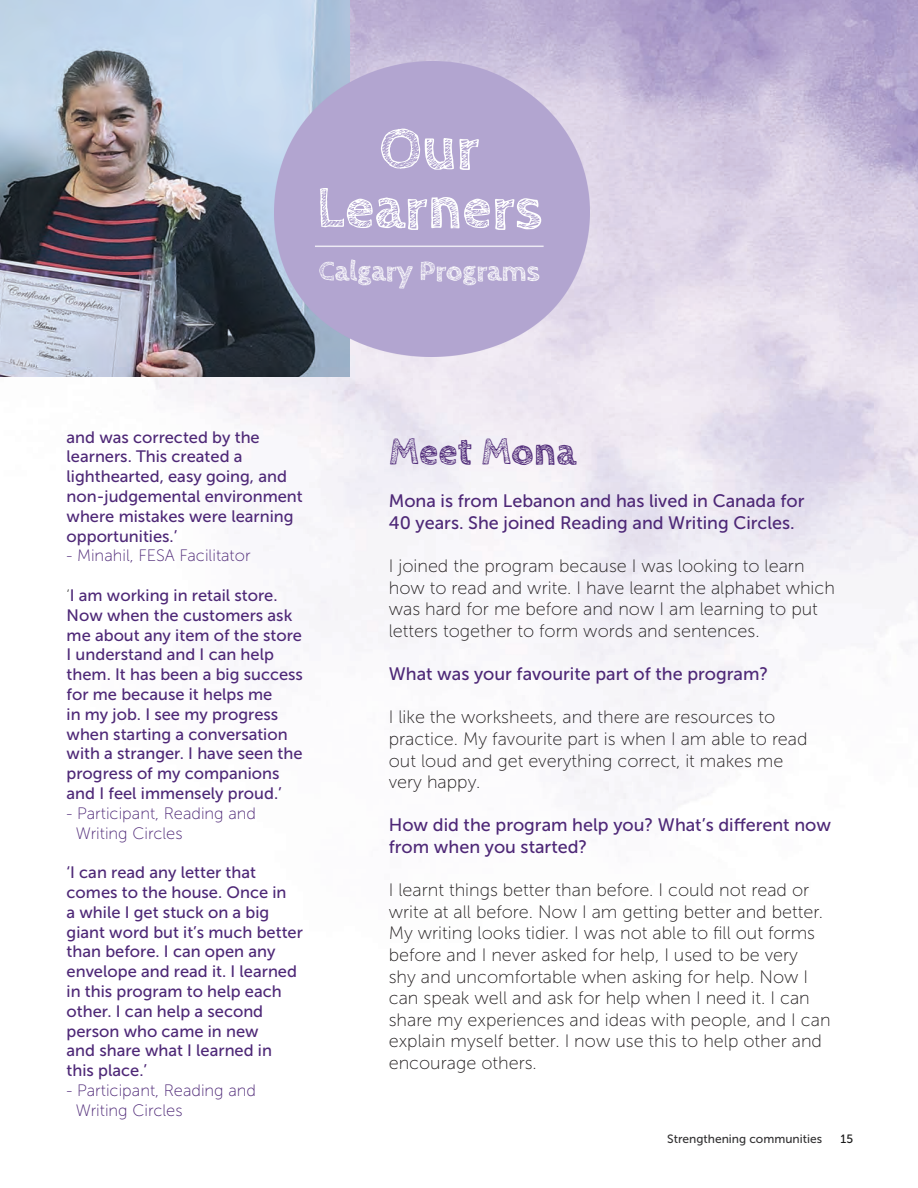
<style>
.page{position:relative;width:918px;height:1188px;background:#fff}
.page>*{position:absolute;margin:0;border:0;box-sizing:border-box;transform-origin:0 0}
.t1{font:700 60px "Cabin Sketch";color:#fff}
.t2{font:700 39px "Cabin Sketch";letter-spacing:-.005em;color:#4e2877}
.t3{font:700 28.5px "Cabin Sketch";color:#fff}
.t4{font:18px/21.6px "Museo Sans 100";color:#231f20}
.t5{font:18px/21.6px "Museo Sans 500";color:#4e2877}
.t6{font:16.5px/19.8px "Museo Sans 500";color:#4e2877}
.t7{font:16.5px/19.8px "Museo Sans 100";color:#4e2877}
.t8{font:12px "Museo Sans 500";color:#333233}
.t9{font:12px "Museo Sans 500";color:#1a1a1a}
.s1{font-family:"Museo Sans 100";color:#252525}
</style>
<div class="page">
<img style="left:0;top:0;width:918px;height:816px">
<img style="left:0;top:0;width:350px;height:376px">
<img style="left:275px;top:62px;width:315px;height:294px">
<hr style="left:315px;top:246px;width:229px;height:1px;background:#fff">
<p class="t1" style="left:379px;top:115px;width:101px">Our</p>
<p class="t1" style="left:316px;top:175px;width:227px">Learners</p>
<p class="t3" style="left:319px;top:255px;width:223px">Calgary Programs</p>
<p class="t6" style="left:67px;top:427px;width:238px">and was corrected by the learners. This created a lighthearted, easy going, and non-judgemental environment where mistakes were learning opportunities.’</p>
<p class="t7" style="left:67px;top:546px;width:186px">- Minahil, FESA Facilitator</p>
<p class="t6" style="left:67px;top:585px;width:238px"><span class="s1">‘</span>I am working in retail store.<br>Now when the customers ask me about any item of the store<br>I understand and I can help them. It has been a big success for me because it helps me<br>in my job. I see my progress when starting a conversation with a stranger. I have seen the progress of my companions and I feel immensely proud.’</p>
<p class="t7" style="left:76px;top:803px;width:182px;text-indent:-9px">- Participant, Reading and<br>Writing Circles</p>
<p class="t6" style="left:67px;top:863px;width:238px">‘I can read any letter that comes to the house. Once in<br>a while I get stuck on a big giant word but it’s much better than before. I can open any envelope and read it. I learned in this program to help each other. I can help a second person who came in new</p>
<p class="t6" style="left:67px;top:1041px;width:207px">and share what I learned in</p>
<p class="t6" style="left:67px;top:1061px;width:82px">this place.’</p>
<p class="t7" style="left:76px;top:1081px;width:182px;text-indent:-9px">- Participant, Reading and<br>Writing Circles</p>
<p class="t2" style="left:389px;top:430px;width:189px">Meet Mona</p>
<p class="t5" style="left:389px;top:491px;width:417px">Mona is from Lebanon and has lived in Canada for</p>
<p class="t5" style="left:389px;top:512px;width:408px">40 years. She joined Reading and Writing Circles.</p>
<p class="t4" style="left:389px;top:555px;width:448px">I joined the program because I was looking to learn how to read and write. I have learnt the alphabet which was hard for me before and now I am learning to put letters together to form words and sentences.</p>
<p class="t5" style="left:389px;top:663px;width:381px">What was your favourite part of the program?</p>
<p class="t4" style="left:389px;top:707px;width:420px">I like the worksheets, and there are resources to practice. My favourite part is when I am able to read</p>
<p class="t4" style="left:389px;top:750px;width:396px">out loud and get everything correct, it makes me</p>
<p class="t4" style="left:389px;top:771px;width:93px">very happy.</p>
<p class="t5" style="left:389px;top:815px;width:444px">How did the program help you? What’s different now from when you started?</p>
<p class="t4" style="left:389px;top:879px;width:443px">I learnt things better than before. I could not read or write at all before. Now I am getting better and better.<br>My writing looks tidier. I was not able to fill out forms before and I never asked for help, I used to be very<br>shy and uncomfortable when asking for help. Now I can speak well and ask for help when I need it. I can share my experiences and ideas with people, and I can explain myself better. I now use this to help other and encourage others.</p>
<p class="t8" style="left:667px;top:1133px;width:156px">Strengthening communities</p>
<p class="t9" style="left:841px;top:1133px;width:14px">15</p>
</div>
